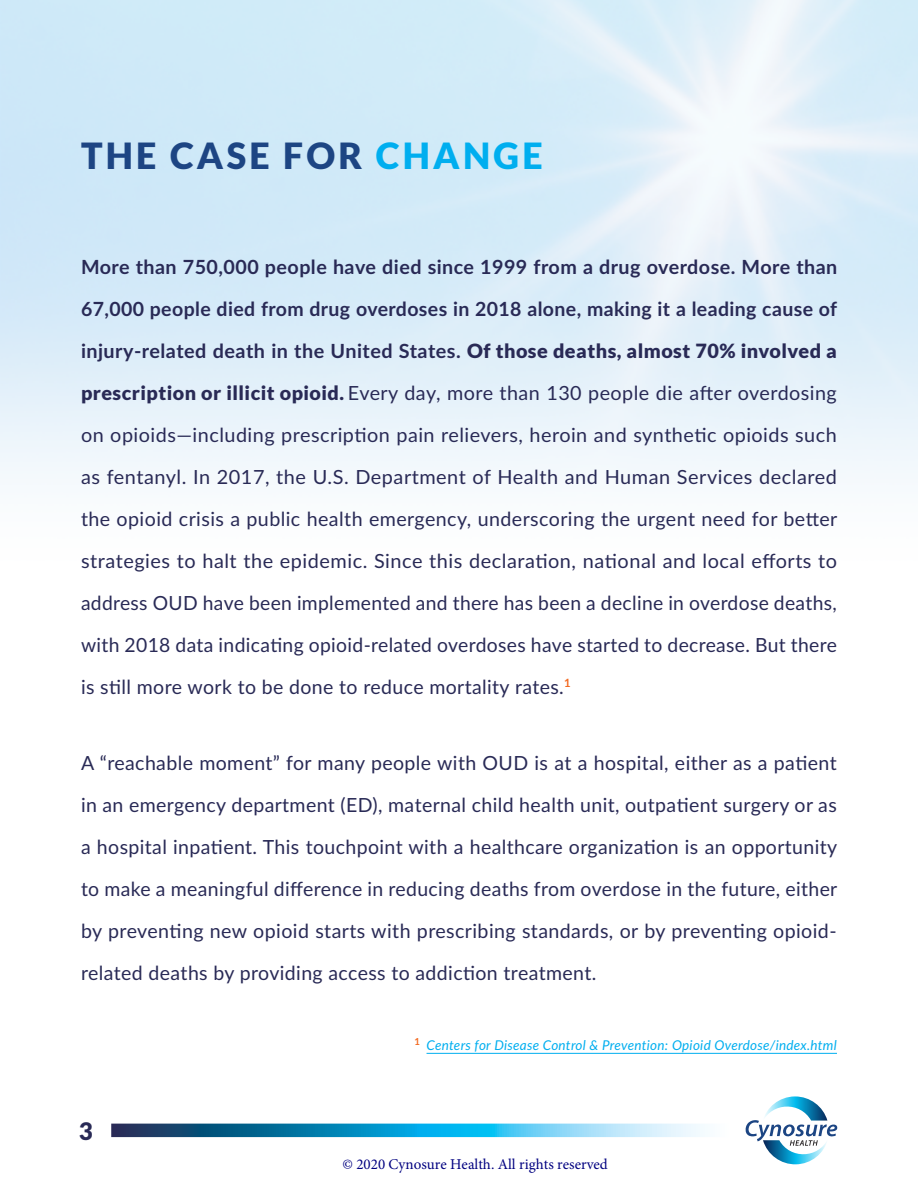
<style>
.page{position:relative;width:918px;height:1188px;background:#fff}
.page>*{position:absolute;margin:0;border:0;box-sizing:border-box;transform-origin:0 0}
.t1{font:900 36px "Lato";letter-spacing:.09em;color:#1d4583}
.t2{font:900 24px "Lato";color:#292a56}
.t3{font:19.5px/42px "Lato";letter-spacing:.02em;color:#292a56;text-align:justify}
.t4{font:15px "Minion Pro";color:#000080}
.t5{font:italic 13.5px "Lato";letter-spacing:.02em;color:#00aeef}
.s1{color:#00aeef}
.s2{font-weight:700}
.s3{font-weight:900}
</style>
<div class="page">
<svg style="left:111px;top:1124px;width:594px;height:13px;background:#3f9dc5"></svg>
<svg style="left:746px;top:1096px;width:91px;height:69px"></svg>
<hr style="left:427px;top:1053px;width:410px;height:1px;background:#00aeef">
<h1 class="t1" style="left:81px;top:135px;width:463px">THE CASE FOR <span class="s1">CHANGE</span></h1>
<p class="t3" style="left:81px;top:245px;width:758px"><span class="s2">More than 750,000 people have died since 1999 from a drug overdose. More than 67,000 people died from drug overdoses in 2018 alone, making it a leading cause of injury-related death in the United States.</span> <span class="s3">Of those deaths, almost 70% involved a prescription or illicit opioid.</span> Every day, more than 130 people die after overdosing on opioids—including prescription pain relievers, heroin and synthetic opioids such as fentanyl. In 2017, the U.S. Department of Health and Human Services declared the opioid crisis a public health emergency, underscoring the urgent need for better strategies to halt the epidemic. Since this declaration, national and local efforts to address OUD have been implemented and there has been a decline in overdose deaths, with 2018 data indicating opioid-related overdoses have started to decrease. But there is still more work to be done to reduce mortality rates.<sup>1</sup></p>
<p class="t3" style="left:81px;top:741px;width:758px">A “reachable moment” for many people with OUD is at a hospital, either as a patient in an emergency department (ED), maternal child health unit, outpatient surgery or as a hospital inpatient. This touchpoint with a healthcare organization is an opportunity to make a meaningful difference in reducing deaths from overdose in the future, either by preventing new opioid starts with prescribing standards, or by preventing opioid&shy;related deaths by providing access to addiction treatment.</p>
<p class="t2" style="left:79px;top:1117px;width:15px">3</p>
<p class="t5" style="left:415px;top:1036px;width:424px"><sup>1</sup> Centers for Disease Control &amp; Prevention: Opioid Overdose/index.html</p>
<p class="t4" style="left:343px;top:1154px;width:267px">© 2020 Cynosure Health. All rights reserved</p>
</div>
